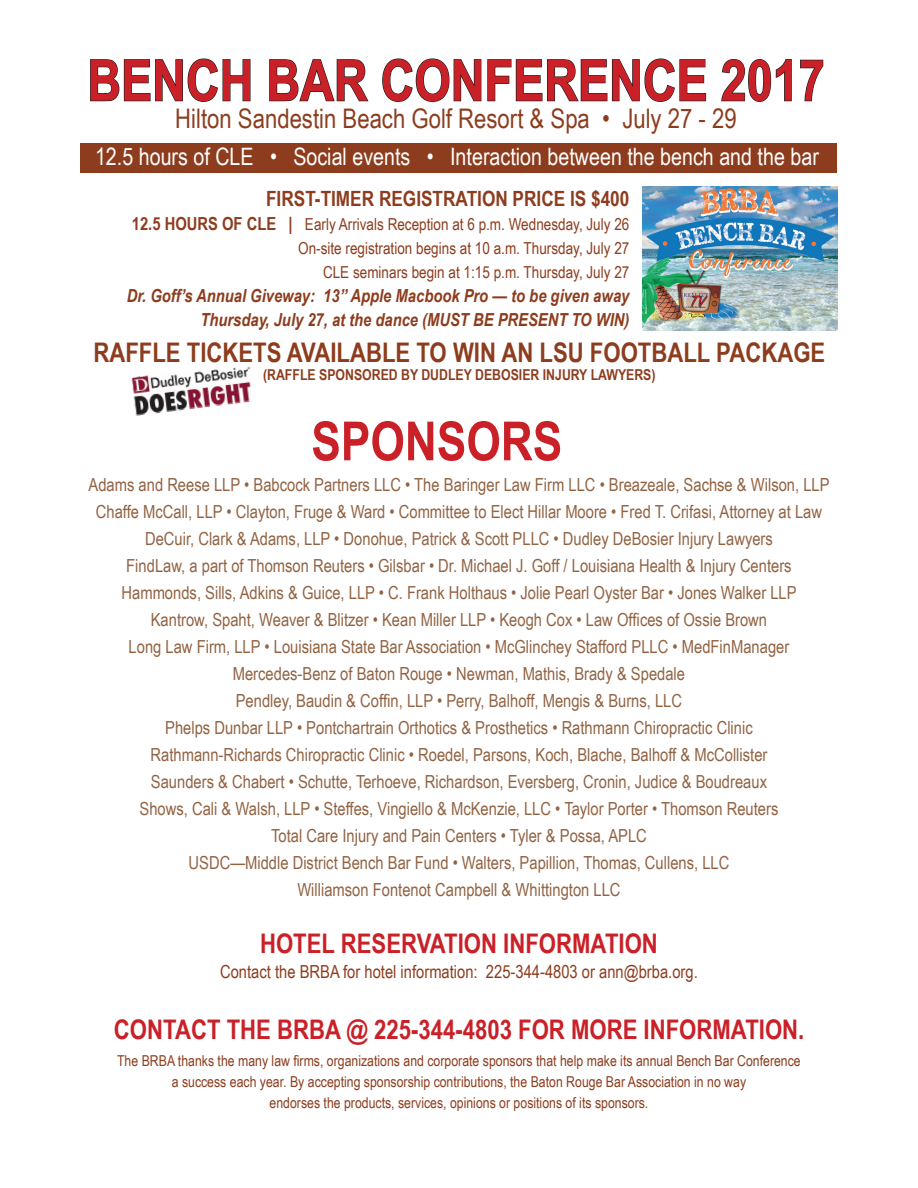
<style>
.page{position:relative;width:918px;height:1188px;background:#fff}
.page>*{position:absolute;margin:0;border:0;box-sizing:border-box;transform-origin:0 0}
.t1{font:700 57px "Arial Narrow";color:#ca2028}
.t2{font:700 54px "Arial Narrow";color:#ca2028}
.t3{font:700 27px "Arial Narrow";color:#ca2028}
.t4{font:700 27px "Arial Narrow";color:#8d3d1e}
.t5{font:27px "Arial Narrow";color:#8d3d1e}
.t6{font:24px "Arial Narrow";color:#fff}
.t7{font:700 21px "Arial Narrow";color:#8d3d1e}
.t8{font:18px/27px "Arial Narrow";color:#916343;text-align:center}
.t9{font:italic 700 18px/24px "Arial Narrow";color:#8d3d1e;text-align:right}
.t10{font:18px "Arial Narrow";color:#8d3d1e}
.t11{font:700 18px "Arial Narrow";color:#8d3d1e}
.t12{font:16.5px/24px "Arial Narrow";color:#8d3d1e;text-align:right}
.t13{font:15px/21px "Arial Narrow";color:#8d3d1e;text-align:center}
.t14{font:700 15px "Arial Narrow";color:#8d3d1e}
.s1{font-weight:700;font-size:18px}
</style>
<div class="page">
<svg style="left:90px;top:58px;width:161px;height:44px"></svg>
<svg style="left:269px;top:59px;width:100px;height:43px"></svg>
<svg style="left:382px;top:58px;width:325px;height:44px"></svg>
<svg style="left:721px;top:59px;width:71px;height:43px"></svg>
<svg style="left:800px;top:59px;width:24px;height:43px"></svg>
<div style="left:81px;top:144px;width:756px;height:29px;background:#8d3d1e"></div>
<img style="left:131px;top:366px;width:120px;height:50px">
<img style="left:643px;top:186px;width:195px;height:145px">
<h1 class="t1" style="left:87px;top:37px;width:739px">BENCH BAR CONFERENCE 2017</h1>
<h3 class="t5" style="left:175px;top:98px;width:563px">Hilton Sandestin Beach Golf Resort &amp; Spa • July 27 - 29</h3>
<h3 class="t6" style="left:95px;top:139px;width:725px">12.5 hours of CLE • Social events • Interaction between the bench and the bar</h3>
<p class="t7" style="left:266px;top:183px;width:365px">FIRST-TIMER REGISTRATION PRICE IS $400</p>
<p class="t11" style="left:132px;top:210px;width:126px">12.5 HOURS OF CLE</p>
<p class="t12" style="left:289px;top:212px;width:342px"><span class="s1">|</span> Early Arrivals Reception at 6 p.m. Wednesday, July 26<br>On-site registration begins at 10 a.m. Thursday, July 27<br>CLE seminars begin at 1:15 p.m. Thursday, July 27</p>
<p class="t9" style="left:127px;top:283px;width:504px">Dr. Goff’s Annual Giveway: 13” Apple Macbook Pro — to be given away<br>Thursday, July 27, at the dance (MUST BE PRESENT TO WIN)</p>
<h3 class="t4" style="left:93px;top:332px;width:16px">RAFFLE</h3>
<h3 class="t4" style="left:187px;top:332px;width:67px">TICKETS</h3>
<h3 class="t4" style="left:287px;top:332px;width:15px">AVAILA</h3>
<h3 class="t4" style="left:366px;top:332px;width:189px">BLE TO WIN AN LSU</h3>
<h3 class="t4" style="left:590px;top:332px;width:16px">FOOT</h3>
<h3 class="t4" style="left:651px;top:332px;width:32px">BALL</h3>
<h3 class="t4" style="left:716px;top:332px;width:78px">PAC KAGE</h3>
<p class="t14" style="left:263px;top:363px;width:13px">(RAFFLE</p>
<p class="t14" style="left:319px;top:363px;width:10px">SPONSORE</p>
<p class="t14" style="left:389px;top:363px;width:121px">D BY DUDLEY DEBOSIER</p>
<p class="t14" style="left:543px;top:363px;width:114px">INJURY LAWYERS)</p>
<h2 class="t2" style="left:311px;top:400px;width:252px">SPONSORS</h2>
<p class="t8" style="left:89px;top:470px;width:743px">Adams and Reese LLP • Babcock Partners LLC • The Baringer Law Firm LLC • Breazeale, Sachse &amp; Wilson, LLP Chaffe McCall, LLP • Clayton, Fruge &amp; Ward • Committee to Elect Hillar Moore • Fred T. Crifasi, Attorney at Law DeCuir, Clark &amp; Adams, LLP • Donohue, Patrick &amp; Scott PLLC • Dudley DeBosier Injury Lawyers<br>FindLaw, a part of Thomson Reuters • Gilsbar • Dr. Michael J. Goff / Louisiana Health &amp; Injury Centers Hammonds, Sills, Adkins &amp; Guice, LLP • C. Frank Holthaus • Jolie Pearl Oyster Bar • Jones Walker LLP<br>Kantrow, Spaht, Weaver &amp; Blitzer • Kean Miller LLP • Keogh Cox • Law Offices of Ossie Brown<br>Long Law Firm, LLP • Louisiana State Bar Association • McGlinchey Stafford PLLC • MedFinManager Mercedes-Benz of Baton Rouge • Newman, Mathis, Brady &amp; Spedale<br>Pendley, Baudin &amp; Coffin, LLP • Perry, Balhoff, Mengis &amp; Burns, LLC<br>Phelps Dunbar LLP • Pontchartrain Orthotics &amp; Prosthetics • Rathmann Chiropractic Clinic<br>Rathmann-Richards Chiropractic Clinic • Roedel, Parsons, Koch, Blache, Balhoff &amp; McCollister<br>Saunders &amp; Chabert • Schutte, Terhoeve, Richardson, Eversberg, Cronin, Judice &amp; Boudreaux<br>Shows, Cali &amp; Walsh, LLP • Steffes, Vingiello &amp; McKenzie, LLC • Taylor Porter • Thomson Reuters<br>Total Care Injury and Pain Centers • Tyler &amp; Possa, APLC<br>USDC—Middle District Bench Bar Fund • Walters, Papillion, Thomas, Cullens, LLC<br>Williamson Fontenot Campbell &amp; Whittington LLC</p>
<h3 class="t3" style="left:260px;top:923px;width:399px">HOTEL RESERVATION INFORMATION</h3>
<p class="t10" style="left:220px;top:958px;width:479px">Contact the BRBA for hotel information: 225-344-4803 or ann@brba.org.</p>
<h3 class="t3" style="left:114px;top:1009px;width:692px">CONTACT THE BRBA @ 225-344-4803 FOR MORE INFORMATION.</h3>
<p class="t13" style="left:117px;top:1050px;width:685px">The BRBA thanks the many law firms, organizations and corporate sponsors that help make its annual Bench Bar Conference a success each year. By accepting sponsorship contributions, the Baton Rouge Bar Association in no way<br>endorses the products, services, opinions or positions of its sponsors.</p>
</div>
